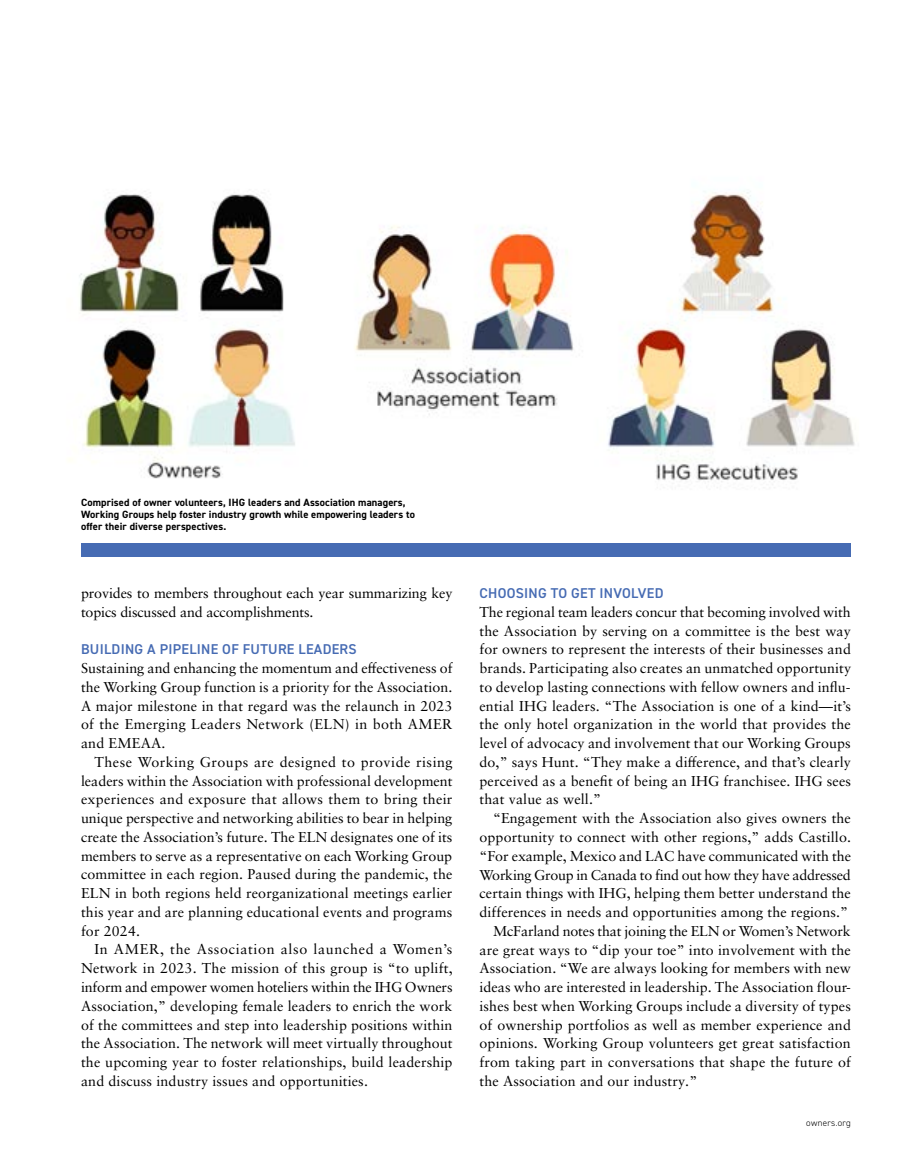
<style>
.page{position:relative;width:905px;height:1175px;background:#fff}
.page>*{position:absolute;margin:0;border:0;box-sizing:border-box;transform-origin:0 0}
.t1{font:14.25px/18.8px "Sabon LT Pro";letter-spacing:.01em;color:#000;text-align:justify}
.t2{font:14.25px/18.8px "Sabon LT Pro";letter-spacing:-.01em;color:#000}
.t3{font:600 14.25px "DIN2014";letter-spacing:.02em;color:#466bb3}
.t4{font:14.25px "Sabon LT Pro";letter-spacing:-.015em;color:#000}
.t5{font:700 10.5px/12px "DIN2014";letter-spacing:.01em;color:#000}
.t6{font:300 9px "DIN2014";letter-spacing:.035em;color:#000}
</style>
<div class="page">
<img style="left:69px;top:192px;width:786px;height:296px">
<div style="left:81px;top:543px;width:769px;height:14px;background:#466bb3"></div>
<p class="t5" style="left:81px;top:497px;width:335px">Comprised of owner volunteers, IHG leaders and Association managers,<br>Working Groups help foster industry growth while empowering leaders to offer their diverse perspectives.</p>
<p class="t2" style="left:81px;top:583px;width:373px">provides to members throughout each year summarizing key topics discussed and accomplishments.</p>
<p class="t3" style="left:81px;top:640px;width:277px">BUILDING A PIPELINE OF FUTURE LEADERS</p>
<p class="t1" style="left:81px;top:658px;width:373px">Sustaining and enhancing the momentum and effectiveness of the Working Group function is a priority for the Association.<br>A major milestone in that regard was the relaunch in 2023 of the Emerging Leaders Network (ELN) in both AMER and EMEAA.</p>
<p class="t1" style="left:81px;top:752px;width:373px;text-indent:13px">These Working Groups are designed to provide rising leaders within the Association with professional development experiences and exposure that allows them to bring their unique perspective and networking abilities to bear in helping create the Association’s future. The ELN designates one of its members to serve as a representative on each Working Group committee in each region. Paused during the pandemic, the ELN in both regions held reorganizational meetings earlier this year and are planning educational events and programs for 2024.</p>
<p class="t1" style="left:81px;top:939px;width:373px;text-indent:13px">In AMER, the Association also launched a Women’s Network in 2023. The mission of this group is “to uplift, inform and empower women hoteliers within the IHG Owners Association,” developing female leaders to enrich the work of the committees and step into leadership positions within the Association. The network will meet virtually throughout the upcoming year to foster relationships, build leadership and discuss industry issues and opportunities.</p>
<p class="t3" style="left:479px;top:583px;width:185px">CHOOSING TO GET INVOLVED</p>
<p class="t1" style="left:479px;top:602px;width:373px">The regional team leaders concur that becoming involved with the Association by serving on a committee is the best way for owners to represent the interests of their businesses and brands. Participating also creates an unmatched opportunity to develop lasting connections with fellow owners and influ&shy;ential IHG leaders. “The Association is one of a kind—it’s the only hotel organization in the world that provides the level of advocacy and involvement that our Working Groups do,” says Hunt. “They make a difference, and that’s clearly perceived as a benefit of being an IHG franchisee. IHG sees that value as well.”</p>
<p class="t1" style="left:493px;top:808px;width:359px">“Engagement with the Association also gives owners the</p>
<p class="t1" style="left:479px;top:827px;width:373px">opportunity to connect with other regions,” adds Castillo.</p>
<p class="t1" style="left:479px;top:846px;width:373px">“For example, Mexico and LAC have communicated with the</p>
<p class="t4" style="left:479px;top:865px;width:373px">Working Group in Canada to find out how they have addressed</p>
<p class="t1" style="left:479px;top:883px;width:373px">certain things with IHG, helping them better understand the</p>
<p class="t1" style="left:479px;top:902px;width:370px">differences in needs and opportunities among the regions.”</p>
<p class="t2" style="left:493px;top:921px;width:359px">McFarland notes that joining the ELN or Women’s Network</p>
<p class="t1" style="left:479px;top:939px;width:373px">are great ways to “dip your toe” into involvement with the</p>
<p class="t1" style="left:479px;top:958px;width:373px">Association. “We are always looking for members with new</p>
<p class="t1" style="left:479px;top:977px;width:373px">ideas who are interested in leadership. The Association flour-</p>
<p class="t1" style="left:479px;top:996px;width:373px">ishes best when Working Groups include a diversity of types</p>
<p class="t1" style="left:479px;top:1014px;width:373px">of ownership portfolios as well as member experience and</p>
<p class="t1" style="left:479px;top:1033px;width:373px">opinions. Working Group volunteers get great satisfaction</p>
<p class="t1" style="left:479px;top:1052px;width:373px">from taking part in conversations that shape the future of</p>
<p class="t1" style="left:479px;top:1071px;width:219px">the Association and our industry.”</p>
<p class="t6" style="left:806px;top:1117px;width:46px">owners.org</p>
</div>
